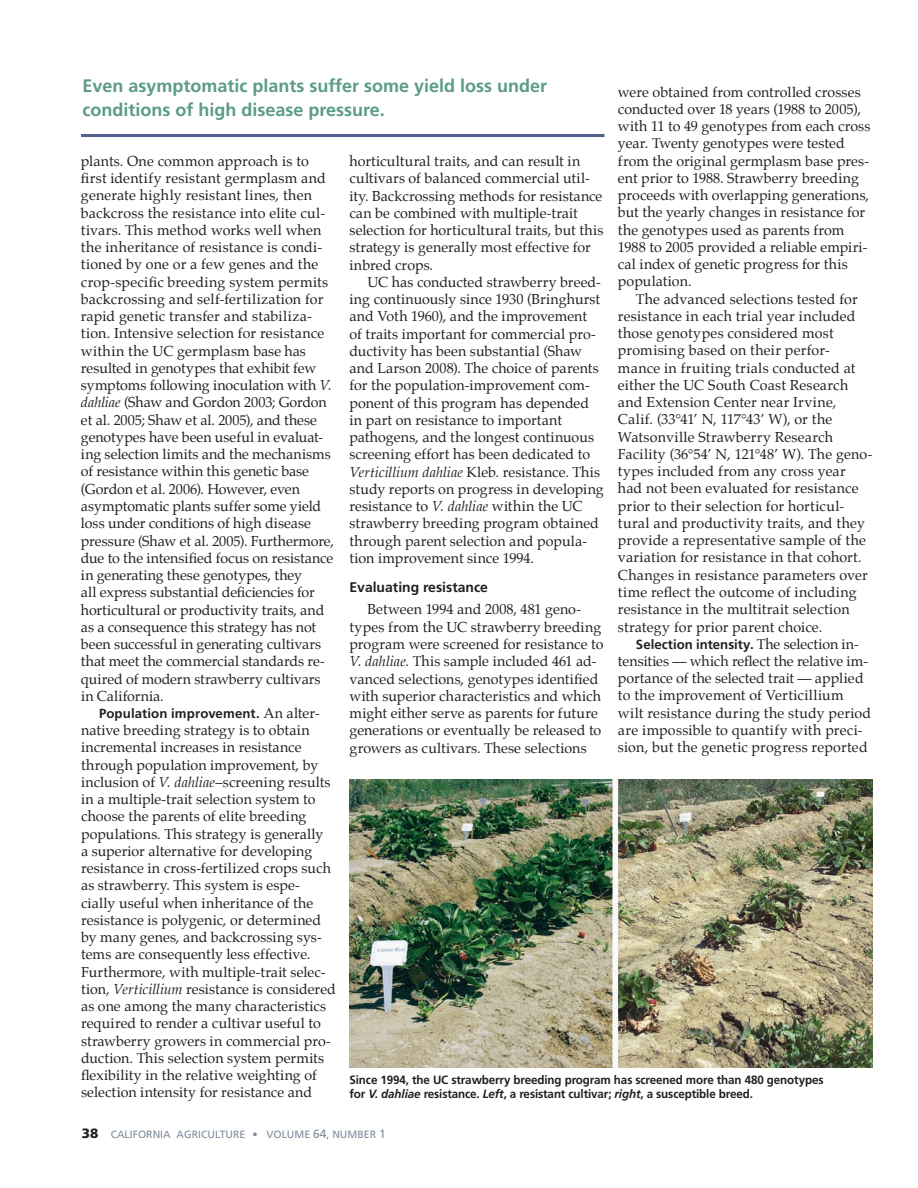
<style>
.page{position:relative;width:918px;height:1188px;background:#fff}
.page>*{position:absolute;margin:0;border:0;box-sizing:border-box;transform-origin:0 0}
.PullQuote{font:700 18px/24px "Frutiger";color:#5b9b89}
.P2{font:14.25px/17.2px "Palatino";letter-spacing:.005em;color:#231f20}
.SH{font:700 13.95px "Frutiger";color:#231f20}
.P2-2{font:700 13.2px "Frutiger";letter-spacing:.005em;color:#231f20}
.CP{font:700 12px/13.5px "Frutiger";letter-spacing:-.01em;color:#231f20}
.t1{font:10.5px "Frutiger";color:#7f8c9d}
.s1{font-style:italic}
.s2{font-family:"Palatino";font-weight:400;font-size:14.25px}
.s3{font-weight:900;font-size:13.5px;color:#231f20}
.s4{font-size:12px}
</style>
<div class="page">
<img style="left:350px;top:780px;width:523px;height:288px">
<hr style="left:81px;top:134px;width:523px;height:3px;background:#535f91">
<p class="PullQuote" style="left:82px;top:73px;width:466px">Even asymptomatic plants suffer some yield loss under conditions of high disease pressure.</p>
<p class="P2" style="left:349px;top:154px;width:256px">horticultural traits, and can result in cultivars of balanced commercial util&shy;ity. Backcrossing methods for resistance can be combined with multiple-trait selection for horticultural traits, but this strategy is generally most effective for inbred crops.</p>
<p class="P2" style="left:349px;top:275px;width:256px;text-indent:18px">UC has conducted strawberry breed&shy;ing continuously since 1930 (Bringhurst and Voth 1960), and the improvement<br>of traits important for commercial pro&shy;ductivity has been substantial (Shaw and Larson 2008). The choice of parents for the population-improvement com&shy;ponent of this program has depended in part on resistance to important pathogens, and the longest continuous screening effort has been dedicated to <span class="s1">Verticillium dahliae</span> Kleb. resistance. This study reports on progress in developing resistance to <span class="s1">V. dahliae</span> within the UC strawberry breeding program obtained through parent selection and popula&shy;tion improvement since 1994.</p>
<p class="SH" style="left:349px;top:579px;width:140px">Evaluating resistance</p>
<p class="P2" style="left:349px;top:602px;width:256px;text-indent:18px">Between 1994 and 2008, 481 geno&shy;types from the UC strawberry breeding program were screened for resistance to <span class="s1">V. dahliae</span>. This sample included 461 ad&shy;vanced selections, genotypes identified with superior characteristics and which might either serve as parents for future generations or eventually be released to growers as cultivars. These selections</p>
<p class="P2" style="left:618px;top:84px;width:254px">were obtained from controlled crosses conducted over 18 years (1988 to 2005), with 11 to 49 genotypes from each cross year. Twenty genotypes were tested from the original germplasm base pres&shy;ent prior to 1988. Strawberry breeding proceeds with overlapping generations, but the yearly changes in resistance for the genotypes used as parents from 1988 to 2005 provided a reliable empiri&shy;cal index of genetic progress for this population.</p>
<p class="P2" style="left:618px;top:291px;width:256px;text-indent:18px">The advanced selections tested for resistance in each trial year included those genotypes considered most promising based on their perfor&shy;mance in fruiting trials conducted at either the UC South Coast Research and Extension Center near Irvine, Calif. (33°41’ N, 117°43’ W), or the Watsonville Strawberry Research Facility (36°54’ N, 121°48’ W). The geno&shy;types included from any cross year had not been evaluated for resistance prior to their selection for horticul&shy;tural and productivity traits, and they provide a representative sample of the variation for resistance in that cohort.<br>Changes in resistance parameters over time reflect the outcome of including resistance in the multitrait selection strategy for prior parent choice.</p>
<p class="P2-2" style="left:636px;top:636px;width:224px">Selection intensity. <span class="s2">The selection in-</span></p>
<p class="P2" style="left:618px;top:653px;width:255px">tensities — which reflect the relative im&shy;portance of the selected trait — applied to the improvement of Verticillium wilt resistance during the study period are impossible to quantify with preci&shy;sion, but the genetic progress reported</p>
<p class="P2" style="left:81px;top:154px;width:254px">plants. One common approach is to first identify resistant germplasm and generate highly resistant lines, then backcross the resistance into elite cul&shy;tivars. This method works well when the inheritance of resistance is condi&shy;tioned by one or a few genes and the crop-specific breeding system permits backcrossing and self-fertilization for rapid genetic transfer and stabiliza&shy;tion. Intensive selection for resistance within the UC germplasm base has resulted in genotypes that exhibit few symptoms following inoculation with <span class="s1">V. dahliae</span> (Shaw and Gordon 2003; Gordon et al. 2005; Shaw et al. 2005), and these genotypes have been useful in evaluat&shy;ing selection limits and the mechanisms of resistance within this genetic base (Gordon et al. 2006). However, even asymptomatic plants suffer some yield loss under conditions of high disease pressure (Shaw et al. 2005). Furthermore, due to the intensified focus on resistance in generating these genotypes, they<br>all express substantial deficiencies for horticultural or productivity traits, and as a consequence this strategy has not been successful in generating cultivars that meet the commercial standards re&shy;quired of modern strawberry cultivars in California.</p>
<p class="P2-2" style="left:99px;top:705px;width:222px">Population improvement. <span class="s2">An alter-</span></p>
<p class="P2" style="left:81px;top:723px;width:256px">native breeding strategy is to obtain incremental increases in resistance through population improvement, by inclusion of <span class="s1">V. dahliae</span>–screening results in a multiple-trait selection system to choose the parents of elite breeding populations. This strategy is generally<br>a superior alternative for developing resistance in cross-fertilized crops such as strawberry. This system is espe&shy;cially useful when inheritance of the resistance is polygenic, or determined by many genes, and backcrossing sys&shy;tems are consequently less effective.<br>Furthermore, with multiple-trait selec&shy;tion, <span class="s1">Verticillium</span> resistance is considered as one among the many characteristics required to render a cultivar useful to strawberry growers in commercial pro&shy;duction. This selection system permits flexibility in the relative weighting of selection intensity for resistance and</p>
<p class="CP" style="left:349px;top:1073px;width:476px">Since 1994, the UC strawberry breeding program has screened more than 480 genotypes for <span class="s1">V. dahliae</span> resistance. <span class="s1">Left</span>, a resistant cultivar; <span class="s1">right</span>, a susceptible breed.</p>
<p class="t1" style="left:82px;top:1128px;width:305px"><span class="s3">38</span> CALIFORNIA AGRICULTURE • VOLUME <span class="s4">64</span>, NUMBER <span class="s4">1</span></p>
</div>
